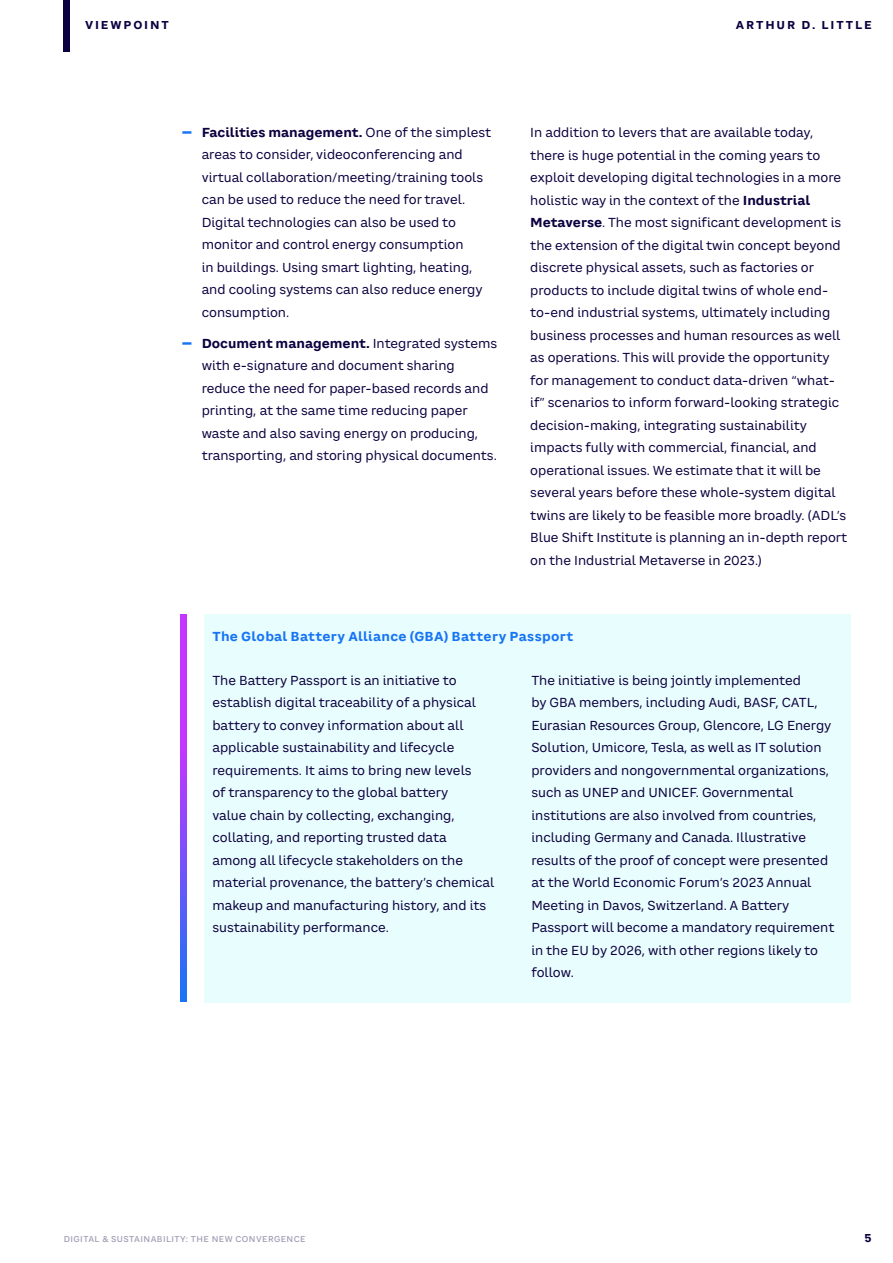
<style>
.page{position:relative;width:893px;height:1263px;background:#fff}
.page>*{position:absolute;margin:0;border:0;box-sizing:border-box;transform-origin:0 0}
.IN_BODYTEXT{font:12.75px/22.5px "CA Saygon Text";color:#0d003f}
.IN_BLUEBOX_HEADING{font:700 12.75px "CA Saygon Text";letter-spacing:.025em;color:#1774f5}
.t1{font:700 11.25px "CA Saygon Text";letter-spacing:.16em;color:#0d003f}
.t2{font:500 8.25px "CA Saygon Text";letter-spacing:.05em;color:#9e99b2}
.s1{font-size:27px;color:#1774f5}
.s2{font-weight:700}
</style>
<div class="page">
<div style="left:204px;top:658px;width:646px;height:344px;background:#e8fdfd"></div>
<svg style="left:180px;top:614px;width:7px;height:387px;background:#8a4afb"></svg>
<div style="left:204px;top:614px;width:646px;height:44px;background:#e8fdfd"></div>
<div style="left:64px;top:0;width:6px;height:51px;background:#0d003f"></div>
<p class="t1" style="left:85px;top:16px;width:85px">VIEWPOINT</p>
<p class="t1" style="left:736px;top:16px;width:137px">ARTHUR D. LITTLE</p>
<p class="IN_BODYTEXT" style="left:202px;top:121px;width:291px;text-indent:-21px"><span class="s1">-</span> <span class="s2">Facilities management.</span> One of the simplest areas to consider, videoconferencing and virtual collaboration/meeting/training tools can be used to reduce the need for travel.<br>Digital technologies can also be used to monitor and control energy consumption<br>in buildings. Using smart lighting, heating, and cooling systems can also reduce energy consumption.</p>
<p class="IN_BODYTEXT" style="left:202px;top:332px;width:297px;text-indent:-21px"><span class="s1">-</span> <span class="s2">Document management.</span> Integrated systems with e-signature and document sharing reduce the need for paper-based records and printing, at the same time reducing paper waste and also saving energy on producing, transporting, and storing physical documents.</p>
<p class="IN_BODYTEXT" style="left:530px;top:121px;width:318px">In addition to levers that are available today, there is huge potential in the coming years to exploit developing digital technologies in a more holistic way in the context of the <span class="s2">Industrial Metaverse</span>. The most significant development is the extension of the digital twin concept beyond discrete physical assets, such as factories or products to include digital twins of whole end&shy;to-end industrial systems, ultimately including business processes and human resources as well as operations. This will provide the opportunity for management to conduct data-driven “what&shy;if” scenarios to inform forward-looking strategic decision-making, integrating sustainability impacts fully with commercial, financial, and operational issues. We estimate that it will be several years before these whole-system digital twins are likely to be feasible more broadly. (ADL’s Blue Shift Institute is planning an in-depth report on the Industrial Metaverse in 2023.)</p>
<p class="IN_BLUEBOX_HEADING" style="left:212px;top:627px;width:362px">The Global Battery Alliance (GBA) Battery Passport</p>
<p class="IN_BODYTEXT" style="left:212px;top:669px;width:283px">The Battery Passport is an initiative to establish digital traceability of a physical battery to convey information about all applicable sustainability and lifecycle requirements. It aims to bring new levels<br>of transparency to the global battery<br>value chain by collecting, exchanging, collating, and reporting trusted data<br>among all lifecycle stakeholders on the material provenance, the battery’s chemical makeup and manufacturing history, and its sustainability performance.</p>
<p class="IN_BODYTEXT" style="left:531px;top:669px;width:304px">The initiative is being jointly implemented<br>by GBA members, including Audi, BASF, CATL, Eurasian Resources Group, Glencore, LG Energy Solution, Umicore, Tesla, as well as IT solution providers and nongovernmental organizations, such as UNEP and UNICEF. Governmental institutions are also involved from countries, including Germany and Canada. Illustrative results of the proof of concept were presented at the World Economic Forum’s 2023 Annual Meeting in Davos, Switzerland. A Battery Passport will become a mandatory requirement in the EU by 2026, with other regions likely to follow.</p>
<p class="t2" style="left:64px;top:1233px;width:243px">DIGITAL &amp; SUSTAINABILITY: THE NEW CONVERGENCE</p>
<p class="t1" style="left:865px;top:1229px;width:9px">5</p>
</div>
